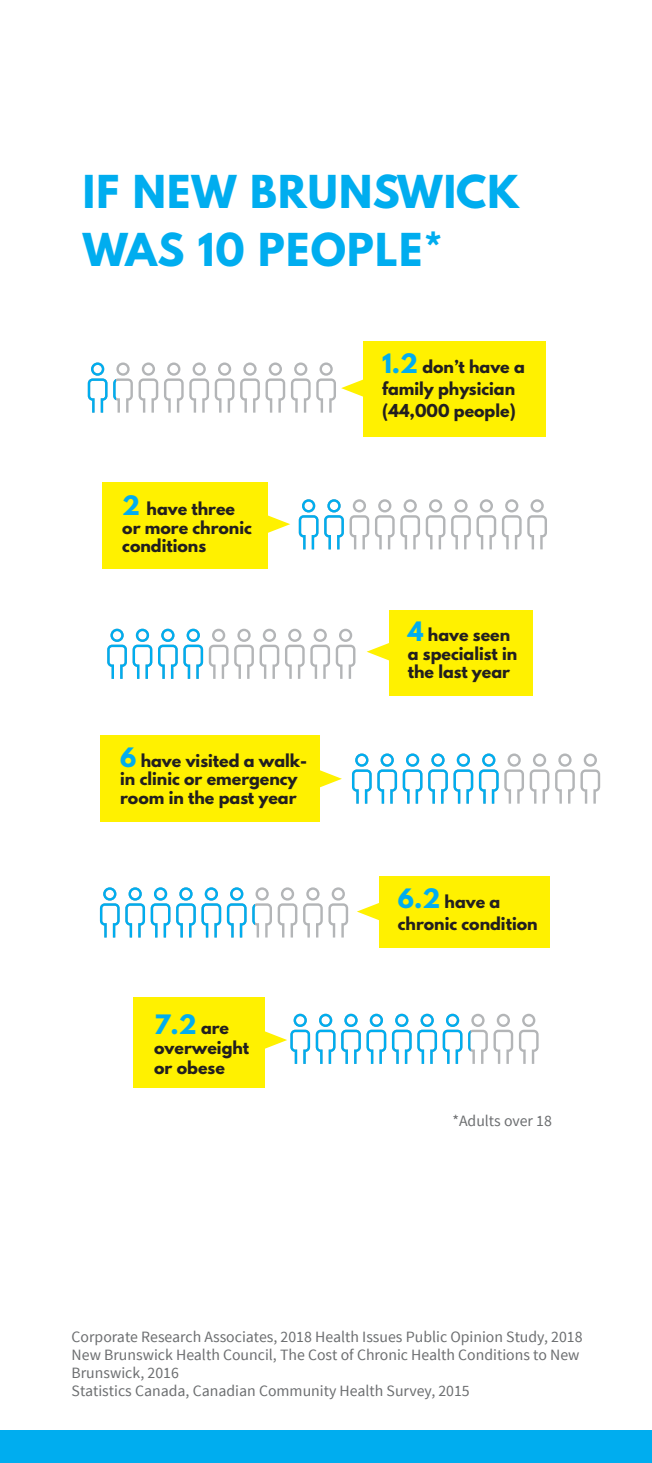
<style>
.page{position:relative;width:652px;height:1463px;background:#fff}
.page>*{position:absolute;margin:0;border:0;box-sizing:border-box;transform-origin:0 0}
.t1{font:700 40.27px/58.1px "League Spartan";letter-spacing:.03em;color:#00adef}
.t2{font:700 23.62px "League Spartan";color:#00adef}
.t3{font:15.75px/18px "Source Sans Pro";color:#6c6e70}
.t4{font:700 15.75px/18.7px "League Spartan";color:#221f1f}
.s1{font-size:23.62px;color:#00adef}
.s2{font-size:15.75px;color:#221f1f}
</style>
<div class="page">
<div style="left:364px;top:341px;width:182px;height:96px;background:#fff100"></div>
<svg style="left:88px;top:362px;width:276px;height:50px"></svg>
<div style="left:389px;top:610px;width:144px;height:85px;background:#fff100"></div>
<svg style="left:366px;top:643px;width:23px;height:18px"></svg>
<svg style="left:107px;top:628px;width:248px;height:51px"></svg>
<svg style="left:110px;top:628px;width:96px;height:51px"></svg>
<svg style="left:352px;top:753px;width:248px;height:50px"></svg>
<svg style="left:355px;top:753px;width:145px;height:50px"></svg>
<div style="left:100px;top:735px;width:219px;height:86px;background:#fff100"></div>
<svg style="left:319px;top:764px;width:23px;height:29px"></svg>
<div style="left:133px;top:997px;width:131px;height:91px;background:#fff100"></div>
<svg style="left:264px;top:1013px;width:274px;height:50px"></svg>
<svg style="left:100px;top:887px;width:248px;height:50px"></svg>
<svg style="left:103px;top:887px;width:151px;height:50px"></svg>
<div style="left:379px;top:876px;width:170px;height:71px;background:#fff100"></div>
<svg style="left:357px;top:903px;width:22px;height:18px"></svg>
<svg style="left:299px;top:499px;width:248px;height:50px"></svg>
<svg style="left:302px;top:499px;width:45px;height:50px"></svg>
<div style="left:102px;top:482px;width:165px;height:87px;background:#fff100"></div>
<svg style="left:267px;top:509px;width:23px;height:30px"></svg>
<div style="left:0;top:1430px;width:652px;height:32px;background:#00adef"></div>
<h1 class="t1" style="left:83px;top:166px;width:438px">IF NEW BRUNSWICK<br>WAS 10 PEOPLE*</h1>
<p class="t4" style="left:122px;top:500px;width:131px"><span class="s1">2</span> have three or more chronic conditions</p>
<p class="t4" style="left:120px;top:752px;width:188px"><span class="s1">6</span> have visited a walk&shy;in clinic or emergency room in the past year</p>
<h2 class="t2" style="left:154px;top:1013px;width:76px">7.2 <span class="s2">are</span></h2>
<p class="t4" style="left:154px;top:1039px;width:96px;line-height:19.8px">overweight or obese</p>
<p class="t4" style="left:382px;top:357px;width:144px;line-height:21.8px"><span class="s1">1.2</span> don’t have a family physician (44,000 people)</p>
<p class="t4" style="left:408px;top:627px;width:111px"><span class="s1">4</span> have seen a specialist in the last year</p>
<p class="t4" style="left:398px;top:892px;width:141px;line-height:21.8px"><span class="s1">6.2</span> have a chronic condition</p>
<p class="t3" style="left:452px;top:1112px;width:101px">*Adults over 18</p>
<p class="t3" style="left:72px;top:1327px;width:512px">Corporate Research Associates, 2018 Health Issues Public Opinion Study, 2018<br>New Brunswick Health Council, The Cost of Chronic Health Conditions to New Brunswick, 2016<br>Statistics Canada, Canadian Community Health Survey, 2015</p>
</div>
